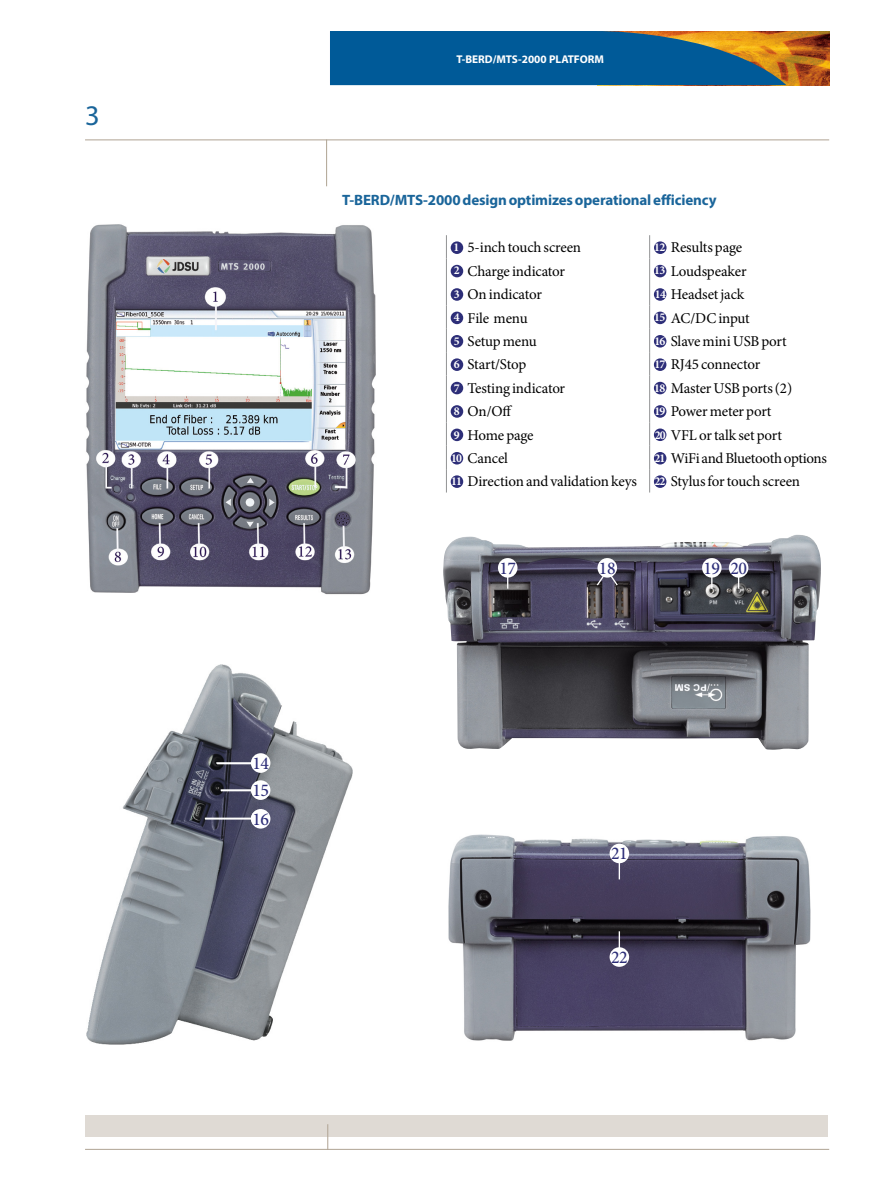
<style>
.page{position:relative;width:893px;height:1191px;background:#fff}
.page>*{position:absolute;margin:0;border:0;box-sizing:border-box;transform-origin:0 0}
.t1{font:28.5px "Myriad Pro";color:#1a659a}
.t2{font:500 18px/27.2px "Minion Pro";letter-spacing:-.025em;color:#2d2e78}
.t3{font:15px/23.4px "Minion Pro";letter-spacing:-.015em;color:#000}
.t4{font:700 15px "Myriad Pro";letter-spacing:-.01em;color:#1a659a}
.t5{font:700 11.25px "Myriad Pro";color:#fff}
.s1{font-weight:700;font-size:12px;color:#fff}
</style>
<div class="page">
<img style="left:786px;top:31px;width:44px;height:54px">
<svg style="left:330px;top:31px;width:456px;height:54px;background:#1a6089"></svg>
<hr style="left:85px;top:139px;width:744px;height:1px;background:#afa393">
<div style="left:85px;top:1115px;width:743px;height:22px;background:#dfdad4"></div>
<hr style="left:85px;top:1149px;width:744px;height:1px;background:#afa393">
<svg style="left:327px;top:1124px;width:1px;height:25px"></svg>
<hr style="left:326px;top:139px;width:1px;height:47px;background:#afa393">
<svg style="left:649px;top:235px;width:1px;height:257px"></svg>
<svg style="left:446px;top:235px;width:1px;height:257px"></svg>
<div style="left:451px;top:241px;width:12px;height:13px;background:#2d2e78;border-radius:50%"></div>
<div style="left:654px;top:241px;width:13px;height:13px;background:#2d2e78;border-radius:50%"></div>
<div style="left:451px;top:265px;width:12px;height:12px;background:#2d2e78;border-radius:50%"></div>
<div style="left:654px;top:265px;width:12px;height:12px;background:#2d2e78;border-radius:50%"></div>
<div style="left:451px;top:288px;width:12px;height:13px;background:#2d2e78;border-radius:50%"></div>
<div style="left:654px;top:288px;width:12px;height:13px;background:#2d2e78;border-radius:50%"></div>
<div style="left:451px;top:311px;width:12px;height:13px;background:#2d2e78;border-radius:50%"></div>
<div style="left:654px;top:311px;width:12px;height:13px;background:#2d2e78;border-radius:50%"></div>
<div style="left:451px;top:335px;width:12px;height:12px;background:#2d2e78;border-radius:50%"></div>
<div style="left:654px;top:335px;width:12px;height:12px;background:#2d2e78;border-radius:50%"></div>
<div style="left:451px;top:358px;width:12px;height:13px;background:#2d2e78;border-radius:50%"></div>
<div style="left:654px;top:358px;width:12px;height:13px;background:#2d2e78;border-radius:50%"></div>
<div style="left:451px;top:382px;width:12px;height:12px;background:#2d2e78;border-radius:50%"></div>
<div style="left:654px;top:382px;width:12px;height:12px;background:#2d2e78;border-radius:50%"></div>
<div style="left:451px;top:405px;width:12px;height:13px;background:#2d2e78;border-radius:50%"></div>
<div style="left:654px;top:405px;width:12px;height:13px;background:#2d2e78;border-radius:50%"></div>
<div style="left:451px;top:428px;width:12px;height:13px;background:#2d2e78;border-radius:50%"></div>
<div style="left:654px;top:428px;width:12px;height:13px;background:#2d2e78;border-radius:50%"></div>
<div style="left:451px;top:452px;width:12px;height:12px;background:#2d2e78;border-radius:50%"></div>
<div style="left:654px;top:452px;width:12px;height:12px;background:#2d2e78;border-radius:50%"></div>
<div style="left:451px;top:475px;width:12px;height:13px;background:#2d2e78;border-radius:50%"></div>
<div style="left:654px;top:475px;width:12px;height:13px;background:#2d2e78;border-radius:50%"></div>
<img style="left:87px;top:665px;width:266px;height:379px">
<hr style="left:217px;top:763px;width:36px;height:1px;background:#fff">
<hr style="left:205px;top:817px;width:47px;height:2px;background:#fff">
<div style="left:251px;top:753px;width:19px;height:19px;background:#fff;border-radius:50%"></div>
<hr style="left:216px;top:762px;width:35px;height:1px;background:#fff">
<div style="left:251px;top:780px;width:19px;height:20px;background:#fff;border-radius:50%"></div>
<hr style="left:221px;top:789px;width:30px;height:2px;background:#fff">
<div style="left:251px;top:809px;width:19px;height:19px;background:#fff;border-radius:50%"></div>
<img style="left:443px;top:534px;width:378px;height:215px">
<img style="left:448px;top:834px;width:363px;height:207px">
<div style="left:610px;top:843px;width:19px;height:20px;background:#fff;border-radius:50%"></div>
<svg style="left:619px;top:863px;width:1px;height:16px"></svg>
<div style="left:610px;top:947px;width:19px;height:19px;background:#fff;border-radius:50%"></div>
<svg style="left:619px;top:931px;width:1px;height:16px"></svg>
<div style="left:498px;top:558px;width:19px;height:19px;background:#fff;border-radius:50%"></div>
<div style="left:702px;top:558px;width:20px;height:19px;background:#fff;border-radius:50%"></div>
<div style="left:729px;top:558px;width:19px;height:19px;background:#fff;border-radius:50%"></div>
<div style="left:597px;top:558px;width:20px;height:19px;background:#fff;border-radius:50%"></div>
<svg style="left:595px;top:574px;width:24px;height:13px"></svg>
<img style="left:86px;top:224px;width:290px;height:371px">
<h1 class="t1" style="left:85px;top:98px;width:16px">3</h1>
<p class="t2" style="left:252px;top:749px;width:18px">14<br>15</p>
<p class="t2" style="left:252px;top:805px;width:18px">16</p>
<p class="t5" style="left:456px;top:52px;width:149px">T-BERD/MTS-2000 PLATFORM</p>
<p class="t4" style="left:342px;top:190px;width:376px">T-BERD/MTS-2000 design optimizes operational efficiency</p>
<p class="t3" style="left:454px;top:236px;width:129px"><span class="s1">1</span> 5-inch touch screen</p>
<p class="t3" style="left:654px;top:236px;width:89px"><span class="s1">12</span> Results page</p>
<p class="t3" style="left:454px;top:259px;width:113px"><span class="s1">2</span> Charge indicator</p>
<p class="t3" style="left:654px;top:259px;width:94px"><span class="s1">13</span> Loudspeaker</p>
<p class="t3" style="left:454px;top:283px;width:90px"><span class="s1">3</span> On indicator</p>
<p class="t3" style="left:655px;top:283px;width:91px"><span class="s1">14</span> Headset jack</p>
<p class="t3" style="left:454px;top:306px;width:75px"><span class="s1">4</span> File menu</p>
<p class="t3" style="left:654px;top:306px;width:97px"><span class="s1">15</span> AC/DC input</p>
<p class="t3" style="left:454px;top:329px;width:84px"><span class="s1">5</span> Setup menu</p>
<p class="t3" style="left:654px;top:329px;width:134px"><span class="s1">16</span> Slave mini USB port</p>
<p class="t3" style="left:454px;top:353px;width:74px"><span class="s1">6</span> Start/Stop</p>
<p class="t3" style="left:654px;top:353px;width:108px"><span class="s1">17</span> RJ45 connector</p>
<p class="t3" style="left:454px;top:376px;width:113px"><span class="s1">7</span> Testing indicator</p>
<p class="t3" style="left:654px;top:376px;width:139px"><span class="s1">18</span> Master USB ports (2)</p>
<p class="t3" style="left:454px;top:400px;width:60px"><span class="s1">8</span> On/Off</p>
<p class="t3" style="left:654px;top:400px;width:119px"><span class="s1">19</span> Power meter port</p>
<p class="t3" style="left:454px;top:423px;width:81px"><span class="s1">9</span> Home page</p>
<p class="t3" style="left:655px;top:423px;width:129px"><span class="s1">20</span> VFL or talk set port</p>
<p class="t3" style="left:451px;top:446px;width:58px"><span class="s1">10</span> Cancel</p>
<p class="t3" style="left:451px;top:446px;width:377px;text-indent:203px"><span class="s1">21</span> WiFi and Bluetooth options<br><span class="s1">11</span> Direction and validation keys <span class="s1">22</span> Stylus for touch screen</p>
<p class="t2" style="left:499px;top:554px;width:18px">17</p>
<p class="t2" style="left:599px;top:554px;width:18px">18</p>
<p class="t2" style="left:703px;top:554px;width:45px">19 20</p>
<p class="t2" style="left:611px;top:840px;width:18px">21</p>
<p class="t2" style="left:611px;top:943px;width:18px">22</p>
</div>
